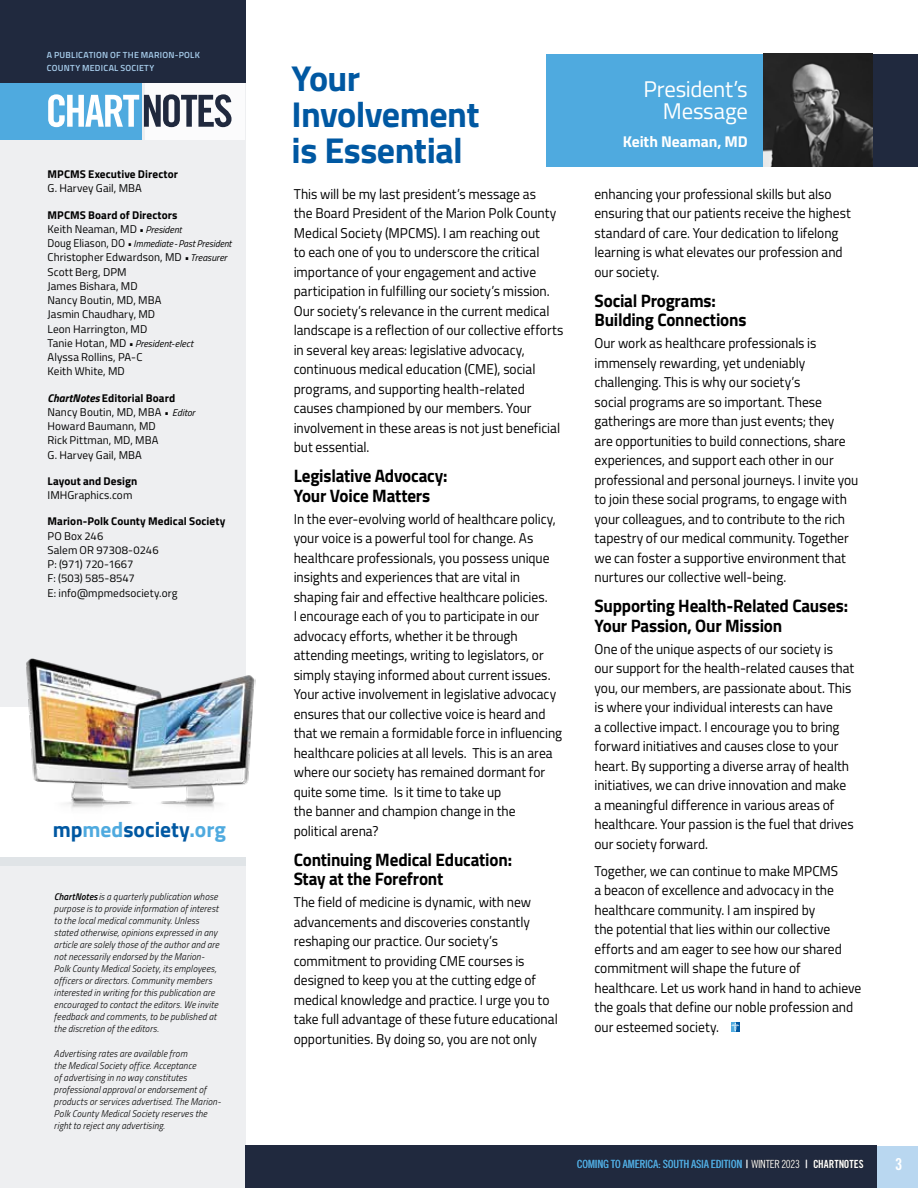
<style>
.page{position:relative;width:918px;height:1188px;background:#fff}
.page>*{position:absolute;margin:0;border:0;box-sizing:border-box;transform-origin:0 0}
.t1{font:700 36px/36px "Titillium Web";letter-spacing:-.02em;color:#0058a2}
.t2{font:22.65px/22.5px "Titillium Web";letter-spacing:-.015em;color:#fff;text-align:right}
.t3{font:700 21.6px "Titillium Web";color:#0058a2}
.t4{font:700 18px/19.5px "Titillium Web";letter-spacing:-.015em;color:#000;scale:.95 1}
.t5{font:16.5px "Trade Gothic Bold Cond Twenty";color:#fff}
.t6{font:700 15.6px "Titillium Web";letter-spacing:-.005em;color:#fff}
.t7{font:14.25px/19.5px "Titillium Web";color:#000;scale:.95 1}
.t8{font:11.25px/14.2px "Titillium Web";letter-spacing:.01em;color:#000}
.t9{font:700 11.25px/14.2px "Titillium Web";letter-spacing:.005em;color:#000}
.t10{font:11.25px "Trade Gothic Cond Eighteen";letter-spacing:-.005em;color:#4faadf}
.t11{font:italic 300 9.75px/12px "Titillium Web";letter-spacing:.02em;color:#000;scale:.95 1}
.t12{font:italic 9.75px "Titillium Web";letter-spacing:.005em;color:#000;scale:.95 1}
.t13{font:italic 9.75px "Titillium Web";letter-spacing:.005em;color:#000}
.t14{font:600 8.85px/12.6px "Titillium Web";letter-spacing:.025em;color:#a8ceed}
.s1{font-weight:400}
.s2{font-weight:400;font-style:italic;font-size:9.75px}
.s3{font-weight:400;font-style:italic;font-size:9px}
.s4{font-style:normal;font-size:11.25px}
.s5{font-style:italic;font-size:9.75px}
.s6{font-weight:700;font-style:italic}
.s7{font-weight:700}
.s8{color:#4faadf}
.s9{font-weight:600}
.s10{color:#e6e7e8}
.s11{color:#fff}
.s12{font-family:"Trade Gothic Bold Cond Twenty";color:#fff}
</style>
<div class="page">
<div style="left:0;top:0;width:245px;height:706px;background:#eeeff1"></div>
<div style="left:0;top:862px;width:245px;height:326px;background:#eeeff1"></div>
<div style="left:0;top:82px;width:142px;height:58px;background:#4faadf"></div>
<div style="left:146px;top:82px;width:99px;height:58px;background:#fff"></div>
<svg style="left:48px;top:94px;width:184px;height:33px"></svg>
<div style="left:0;top:0;width:245px;height:82px;background:#20293e"></div>
<img style="left:24px;top:658px;width:232px;height:151px">
<div style="left:546px;top:54px;width:302px;height:113px;background:#4faadf"></div>
<div style="left:856px;top:54px;width:62px;height:113px;background:#20293e"></div>
<img style="left:764px;top:54px;width:109px;height:113px">
<div style="left:0;top:857px;width:245px;height:9px;background:#e0e4e7"></div>
<div style="left:245px;top:1146px;width:631px;height:42px;background:#20293e"></div>
<div style="left:877px;top:1146px;width:41px;height:42px;background:#b9d7f0"></div>
<div style="left:735px;top:1022px;width:5px;height:10px;background:#0058a2"></div>
<svg style="left:731px;top:1022px;width:8px;height:10px"></svg>
<p class="t14" style="left:47px;top:48px;width:155px">A PUBLICATION OF THE MARION-POLK<br>COUNTY MEDICAL SOCIETY</p>
<p class="t9" style="left:48px;top:166px;width:132px">MPCMS Executive Director</p>
<p class="t8" style="left:48px;top:181px;width:96px">G. Harvey Gail, MBA</p>
<p class="t9" style="left:48px;top:207px;width:136px">MPCMS Board of Directors<br><span class="s1">Keith Neaman, MD</span> <span class="s2">• Presiden</span><span class="s3">t</span></p>
<p class="t12" style="left:48px;top:236px;width:195px"><span class="s4">Doug Eliason, DO</span> • Immediate-Past President</p>
<p class="t8" style="left:48px;top:250px;width:181px">Christopher Edwardson, MD <span class="s5">• Treasurer<br></span>Scott Berg, DPM<br>James Bishara, MD<br>Nancy Boutin, MD, MBA<br>Jasmin Chaudhary, MD<br>Leon Harrington, MD</p>
<p class="t13" style="left:48px;top:336px;width:147px"><span class="s4">Tanie Hotan, MD</span> • President-elect</p>
<p class="t8" style="left:48px;top:349px;width:97px">Alyssa Rollins, PA-C<br>Keith White, MD</p>
<p class="t8" style="left:48px;top:390px;width:149px"><span class="s6">ChartNotes</span> <span class="s7">Editorial Board<br></span>Nancy Boutin, MD, MBA <span class="s5">• Editor<br></span>Howard Baumann, MD<br>Rick Pittman, MD, MBA<br>G. Harvey Gail, MBA</p>
<p class="t9" style="left:48px;top:473px;width:91px">Layout and Design</p>
<p class="t8" style="left:48px;top:487px;width:86px">IMHGraphics.com</p>
<p class="t9" style="left:48px;top:514px;width:179px">Marion-Polk County Medical Society</p>
<p class="t8" style="left:48px;top:528px;width:132px">PO Box 246<br>Salem OR 97308-0246<br>P: (971) 720-1667<br>F: (503) 585-8547<br>E: info@mpmedsociety.org</p>
<h3 class="t3" style="left:53px;top:813px;width:175px">mp<span class="s8">med</span>society<span class="s8">.org</span></h3>
<p class="t11" style="left:54px;top:891px;width:175px"><span class="s9">ChartNotes</span>is a quarterly publication whose purpose is to provide information of interest to the local medical community. Unless stated otherwise, opinions expressed in any article are solely those of the author and are not necessarily endorsed by the Marion-Polk County Medical Society, its employees, officers or directors. Community members interested in writing for this publication are encouraged to contact the editors. We invite feedback and comments, to be published at the discretion of the editors.</p>
<p class="t11" style="left:54px;top:1047px;width:177px">Advertising rates are available from<br>the Medical Society office. Acceptance<br>of advertising in no way constitutes professional approval or endorsement of products or services advertised. The Marion-Polk County Medical Society reserves the right to reject any advertising.</p>
<h1 class="t1" style="left:292px;top:59px;width:189px">Your<br>Involvement is Essential</h1>
<p class="t7" style="left:294px;top:183px;width:285px">This will be my last president’s message as<br>the Board President of the Marion Polk County Medical Society (MPCMS). I am reaching out<br>to each one of you to underscore the critical importance of your engagement and active participation in fulfilling our society’s mission.<br>Our society’s relevance in the current medical landscape is a reflection of our collective efforts in several key areas: legislative advocacy, continuous medical education (CME), social programs, and supporting health-related causes championed by our members. Your involvement in these areas is not just beneficial but essential.</p>
<p class="t4" style="left:294px;top:465px;width:163px">Legislative Advocacy:<br>Your Voice Matters</p>
<p class="t7" style="left:294px;top:508px;width:284px">In the ever-evolving world of healthcare policy, your voice is a powerful tool for change. As healthcare professionals, you possess unique insights and experiences that are vital in shaping fair and effective healthcare policies.<br>I encourage each of you to participate in our advocacy efforts, whether it be through attending meetings, writing to legislators, or simply staying informed about current issues.<br>Your active involvement in legislative advocacy ensures that our collective voice is heard and that we remain a formidable force in influencing healthcare policies at all levels. This is an area where our society has remained dormant for quite some time. Is it time to take up<br>the banner and champion change in the political arena?</p>
<p class="t4" style="left:294px;top:849px;width:231px">Continuing Medical Education:<br>Stay at the Forefront</p>
<p class="t7" style="left:294px;top:892px;width:279px">The field of medicine is dynamic, with new advancements and discoveries constantly reshaping our practice. Our society’s commitment to providing CME courses is designed to keep you at the cutting edge of medical knowledge and practice. I urge you to take full advantage of these future educational opportunities. By doing so, you are not only</p>
<h2 class="t2" style="left:644px;top:77px;width:106px">President’s<br>Message</h2>
<p class="t6" style="left:623px;top:129px;width:127px">Keith Neaman, MD</p>
<p class="t7" style="left:595px;top:183px;width:271px">enhancing your professional skills but also ensuring that our patients receive the highest standard of care. Your dedication to lifelong learning is what elevates our profession and our society.</p>
<p class="t4" style="left:595px;top:290px;width:161px">Social Programs:<br>Building Connections</p>
<p class="t7" style="left:595px;top:333px;width:279px">Our work as healthcare professionals is immensely rewarding, yet undeniably challenging. This is why our society’s<br>social programs are so important. These gatherings are more than just events; they<br>are opportunities to build connections, share experiences, and support each other in our professional and personal journeys. I invite you to join these social programs, to engage with your colleagues, and to contribute to the rich tapestry of our medical community. Together we can foster a supportive environment that nurtures our collective well-being.</p>
<p class="t4" style="left:595px;top:595px;width:268px">Supporting Health-Related Causes:<br>Your Passion, Our Mission</p>
<p class="t7" style="left:595px;top:638px;width:275px">One of the unique aspects of our society is our support for the health-related causes that you, our members, are passionate about. This is where your individual interests can have<br>a collective impact. I encourage you to bring forward initiatives and causes close to your heart. By supporting a diverse array of health initiatives, we can drive innovation and make a meaningful difference in various areas of healthcare. Your passion is the fuel that drives our society forward.</p>
<p class="t7" style="left:595px;top:860px;width:282px">Together, we can continue to make MPCMS<br>a beacon of excellence and advocacy in the healthcare community. I am inspired by<br>the potential that lies within our collective efforts and am eager to see how our shared commitment will shape the future of healthcare. Let us work hand in hand to achieve the goals that define our noble profession and our esteemed society.</p>
<p class="t10" style="left:577px;top:1157px;width:288px">COMING TO AMERICA: SOUTH ASIA EDITION <span class="s10">|</span> <span class="s11">WINTER 2023 |</span> <span class="s12">CHARTNOTES</span></p>
<p class="t5" style="left:895px;top:1154px;width:9px">3</p>
</div>
